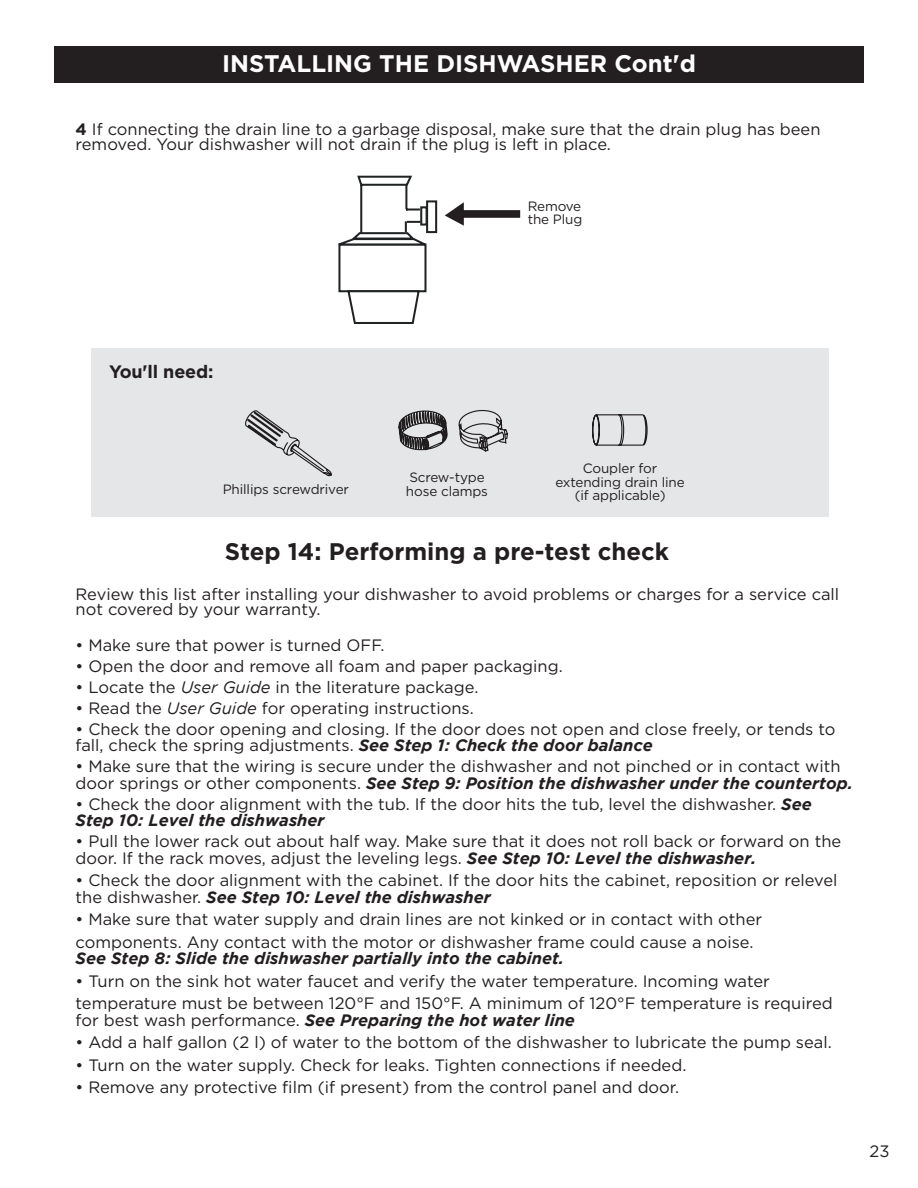
<style>
.page{position:relative;width:918px;height:1188px;background:#fff}
.page>*{position:absolute;margin:0;border:0;box-sizing:border-box;transform-origin:0 0}
.t1{font:700 24px "Gotham";color:#231f20}
.t2{font:700 24px "Gotham";color:#fff}
.t3{font:700 18px "Gotham";letter-spacing:-.01em;color:#231f20}
.t4{font:16.5px/16.5px "Gotham";color:#231f20}
.t5{font:italic 700 16.5px "Gotham";color:#231f20}
.t6{font:13.5px/13.5px "Gotham";letter-spacing:-.01em;color:#231f20}
.s1{font-weight:700}
.s2{font-style:italic}
.s3{font-weight:700;font-style:italic}
.s4{font-weight:400;font-style:normal}
</style>
<div class="page">
<div style="left:54px;top:46px;width:810px;height:36px;background:#231f20"></div>
<div style="left:426px;top:200px;width:11px;height:33px;border:2px solid #202324"></div>
<div style="left:338px;top:243px;width:89px;height:49px;border:2px solid #202324"></div>
<svg style="left:338px;top:175px;width:96px;height:71px"></svg>
<svg style="left:346px;top:289px;width:75px;height:35px"></svg>
<svg style="left:445px;top:202px;width:75px;height:24px"></svg>
<div style="left:91px;top:348px;width:738px;height:169px;background:#e5e6e8"></div>
<svg style="left:592px;top:414px;width:56px;height:32px"></svg>
<svg style="left:245px;top:410px;width:87px;height:67px"></svg>
<svg style="left:398px;top:410px;width:110px;height:42px"></svg>
<p class="t2" style="left:222px;top:47px;width:475px">INSTALLING THE DISHWASHER Cont'd</p>
<p class="t4" style="left:76px;top:121px;width:746px;line-height:15px"><span class="s1">4</span> If connecting the drain line to a garbage disposal, make sure that the drain plug has been removed. Your dishwasher will not drain if the plug is left in place.</p>
<p class="t6" style="left:528px;top:199px;width:56px">Remove the Plug</p>
<p class="t3" style="left:109px;top:360px;width:106px">You'll need:</p>
<p class="t6" style="left:223px;top:482px;width:128px">Phillips screwdriver</p>
<p class="t6" style="left:406px;top:471px;width:84px">Screw-type hose clamps</p>
<p class="t6" style="left:555px;top:462px;width:131px;text-align:center">Coupler for extending drain line (if applicable)</p>
<p class="t1" style="left:225px;top:536px;width:446px">Step 14: Performing a pre-test check</p>
<p class="t4" style="left:76px;top:586px;width:765px;line-height:15px">Review this list after installing your dishwasher to avoid problems or charges for a service call not covered by your warranty.</p>
<p class="t4" style="left:76px;top:636px;width:311px">• Make sure that power is turned OFF.</p>
<p class="t4" style="left:76px;top:657px;width:489px">• Open the door and remove all foam and paper packaging.</p>
<p class="t4" style="left:76px;top:678px;width:404px">• Locate the <span class="s2">User Guide</span> in the literature package.</p>
<p class="t4" style="left:76px;top:699px;width:400px">• Read the <span class="s2">User Guide</span> for operating instructions.</p>
<p class="t4" style="left:76px;top:720px;width:761px">• Check the door opening and closing. If the door does not open and close freely, or tends to fall, check the spring adjustments. <span class="s3">See Step 1: Check the door balance</span></p>
<p class="t4" style="left:76px;top:758px;width:779px">• Make sure that the wiring is secure under the dishwasher and not pinched or in contact with door springs or other components. <span class="s3">See Step 9: Position the dishwasher under the countertop.</span></p>
<p class="t4" style="left:76px;top:795px;width:738px">• Check the door alignment with the tub. If the door hits the tub, level the dishwasher. <span class="s3">See<br>Step 10: Level the dishwasher</span></p>
<p class="t4" style="left:76px;top:833px;width:767px">• Pull the lower rack out about half way. Make sure that it does not roll back or forward on the door. If the rack moves, adjust the leveling legs. <span class="s3">See Step 10: Level the dishwasher.</span></p>
<p class="t4" style="left:76px;top:872px;width:763px">• Check the door alignment with the cabinet. If the door hits the cabinet, reposition or relevel the dishwasher. <span class="s3">See Step 10: Level the dishwasher</span></p>
<p class="t4" style="left:76px;top:908px;width:688px;line-height:22.5px">• Make sure that water supply and drain lines are not kinked or in contact with other components. Any contact with the motor or dishwasher frame could cause a noise.</p>
<p class="t5" style="left:76px;top:949px;width:490px">See Step 8: Slide the dishwasher partially into the cabinet.</p>
<p class="t4" style="left:76px;top:969px;width:759px;line-height:22.5px">• Turn on the sink hot water faucet and verify the water temperature. Incoming water temperature must be between 120°F and 150°F. A minimum of 120°F temperature is required</p>
<p class="t5" style="left:76px;top:1010px;width:501px"><span class="s4">for best wash performance.</span> See Preparing the hot water line</p>
<p class="t4" style="left:76px;top:1034px;width:758px">• Add a half gallon (2 l) of water to the bottom of the dishwasher to lubricate the pump seal.</p>
<p class="t4" style="left:76px;top:1056px;width:612px">• Turn on the water supply. Check for leaks. Tighten connections if needed.</p>
<p class="t4" style="left:76px;top:1079px;width:605px">• Remove any protective film (if present) from the control panel and door.</p>
<p class="t4" style="left:870px;top:1142px;width:21px">23</p>
</div>
